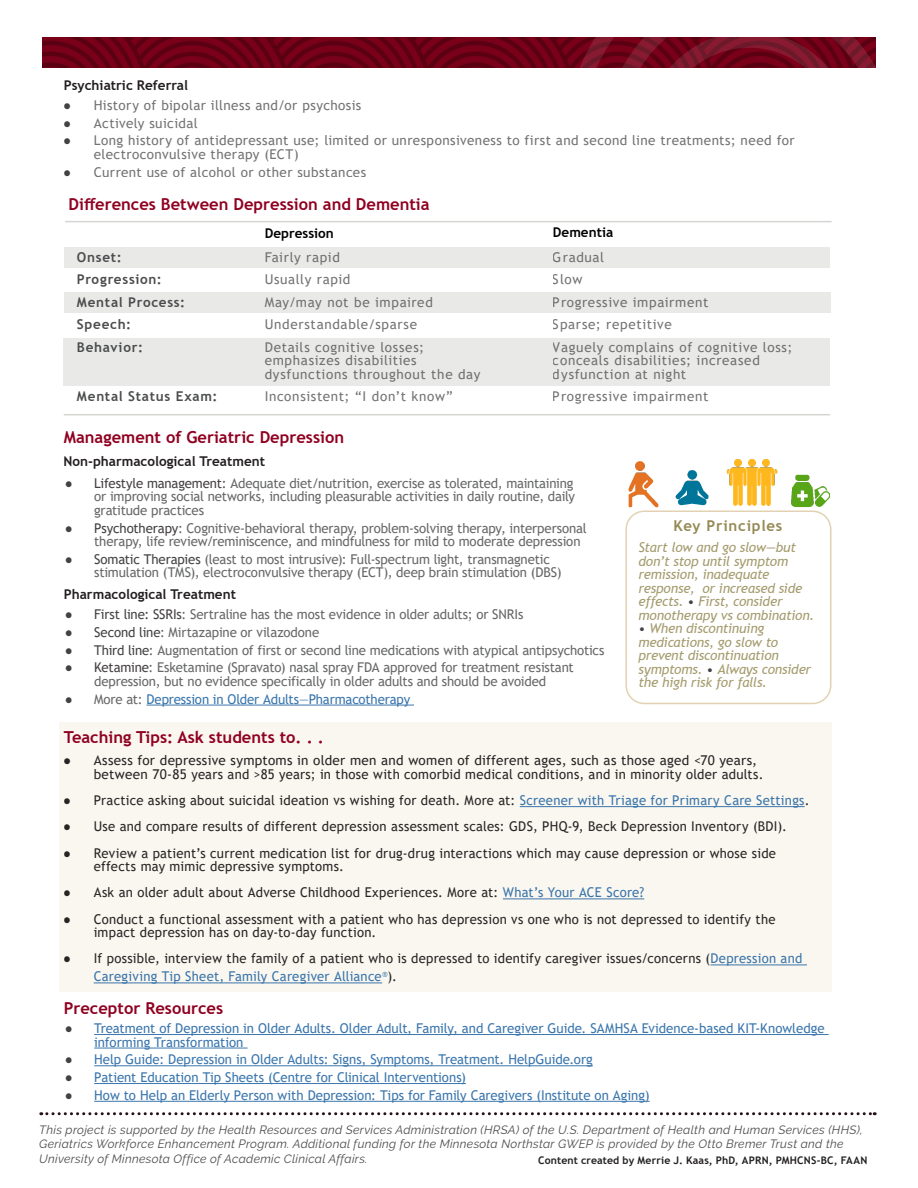
<style>
.page{position:relative;width:918px;height:1188px;background:#fff}
.page>*{position:absolute;margin:0;border:0;box-sizing:border-box;transform-origin:0 0}
.Header_Maroon{font:700 16.5px "Trebuchet MS";color:#900021}
.Sub_headline_16{font:700 16.5px "Trebuchet MS";color:#900021}
.t1{font:700 15px "Trebuchet MS";letter-spacing:.045em;color:#948a54}
.t2{font:13.5px/13.5px "Trebuchet MS";letter-spacing:.02em;color:#000}
.t3{font:13.5px/13.5px "Trebuchet MS";letter-spacing:-.015em;color:#4b4c4d}
.t4{font:13.5px/22.5px "Trebuchet MS";letter-spacing:.04em;color:#5a5a5a}
.t5{font:13.5px/13.5px "Trebuchet MS";letter-spacing:-.005em;color:#175d9e}
.t6{font:italic 13.5px/13.5px "Trebuchet MS";letter-spacing:-.015em;color:#948a54}
.Sub_headline_16-2{font:700 13.5px "Trebuchet MS";color:#231f20}
.t7{font:700 13.5px "Trebuchet MS";letter-spacing:.055em;color:#4b4c4d}
.Sub_headline_16-3{font:700 13.5px "Trebuchet MS";color:#000}
.Info{font:italic 12px/14.4px "Raleway";letter-spacing:.025em;color:#4b4c4d}
._10_pt_Stle_left{font:700 10.5px "Trebuchet MS";letter-spacing:.015em;color:#231f20}
.s1{color:#231f20}
.s2{color:#323332}
.s3{color:#4b4c4d}
.s4{color:#175d9e}
</style>
<div class="page">
<div style="left:59px;top:722px;width:772px;height:270px;background:#faf7f0"></div>
<div style="left:64px;top:247px;width:766px;height:21px;background:#e9eae8"></div>
<div style="left:64px;top:292px;width:766px;height:21px;background:#e9eae8"></div>
<div style="left:64px;top:338px;width:766px;height:48px;background:#e9eae8"></div>
<div style="left:625px;top:511px;width:206px;height:193px;border:2px solid #e2d2b2;border-radius:18px"></div>
<hr style="left:146px;top:705px;width:268px;height:1px;background:#175d9e">
<hr style="left:94px;top:1034px;width:735px;height:1px;background:#175d9e">
<hr style="left:94px;top:1048px;width:154px;height:1px;background:#175d9e">
<hr style="left:94px;top:1066px;width:499px;height:1px;background:#175d9e">
<hr style="left:94px;top:1083px;width:372px;height:1px;background:#175d9e">
<hr style="left:94px;top:1101px;width:556px;height:1px;background:#175d9e">
<img style="left:42px;top:38px;width:834px;height:30px">
<svg style="left:41px;top:1112px;width:834px;height:3px"></svg>
<hr style="left:520px;top:806px;width:285px;height:1px;background:#175d9e">
<hr style="left:503px;top:899px;width:141px;height:1px;background:#175d9e">
<hr style="left:711px;top:965px;width:96px;height:1px;background:#175d9e">
<hr style="left:94px;top:983px;width:288px;height:1px;background:#175d9e">
<hr style="left:64px;top:414px;width:766px;height:1px;background:#d4d6d2">
<hr style="left:65px;top:221px;width:767px;height:1px;background:#d4d6d2">
<img style="left:628px;top:459px;width:203px;height:49px">
<p class="Sub_headline_16-2" style="left:64px;top:77px;width:126px">Psychiatric Referral</p>
<p class="t4" style="left:64px;top:94px;width:299px"><span class="s1">●</span> History of bipolar illness and/or psychosis</p>
<p class="t4" style="left:64px;top:111px;width:135px"><span class="s1">●</span> Actively suicidal</p>
<p class="t4" style="left:94px;top:134px;width:702px;line-height:13.5px;text-indent:-30px"><span class="s1">●</span> Long history of antidepressant use; limited or unresponsiveness to first and second line treatments; need for electroconvulsive therapy (ECT)</p>
<p class="t4" style="left:64px;top:160px;width:304px"><span class="s1">●</span> Current use of alcohol or other substances</p>
<p class="Header_Maroon" style="left:69px;top:194px;width:363px">Differences Between Depression and Dementia</p>
<p class="t7" style="left:77px;top:248px;width:46px">Onset:</p>
<p class="t7" style="left:77px;top:271px;width:87px">Progression:</p>
<p class="t7" style="left:77px;top:293px;width:110px">Mental Process:</p>
<p class="t7" style="left:77px;top:316px;width:56px">Speech:</p>
<p class="t7" style="left:77px;top:338px;width:68px">Behavior:</p>
<p class="t7" style="left:77px;top:388px;width:142px">Mental Status Exam:</p>
<p class="Sub_headline_16-3" style="left:265px;top:225px;width:71px">Depression</p>
<p class="Sub_headline_16-3" style="left:553px;top:224px;width:62px">Dementia</p>
<p class="t4" style="left:265px;top:245px;width:170px">Fairly rapid<br>Usually rapid<br>May/may not be impaired<br>Understandable/sparse<br>Details cognitive losses;</p>
<p class="t4" style="left:265px;top:353px;width:217px;line-height:13.5px">emphasizes disabilities dysfunctions throughout the day</p>
<p class="t4" style="left:265px;top:385px;width:190px">Inconsistent; “I don’t know”</p>
<p class="t4" style="left:553px;top:245px;width:241px">Gradual<br>Slow<br>Progressive impairment<br>Sparse; repetitive<br>Vaguely complains of cognitive loss;</p>
<p class="t4" style="left:553px;top:353px;width:209px;line-height:13.5px">conceals disabilities; increased dysfunction at night</p>
<p class="t4" style="left:553px;top:385px;width:157px">Progressive impairment</p>
<p class="Header_Maroon" style="left:64px;top:426px;width:282px">Management of Geriatric Depression</p>
<p class="t3" style="left:94px;top:476px;width:482px;text-align:justify;text-indent:-30px"><span class="s1">● Lifestyle management</span><span class="s2">:</span> Adequate diet/nutrition, exercise as tolerated, maintaining or improving social networks, including pleasurable activities in daily routine, daily gratitude practices</p>
<p class="t3" style="left:94px;top:521px;width:494px;text-indent:-30px"><span class="s1">● Psychotherapy</span>: Cognitive-behavioral therapy, problem-solving therapy, interpersonal therapy, life review/reminiscence, and mindfulness for mild to moderate depression</p>
<p class="t3" style="left:94px;top:552px;width:469px;text-indent:-30px"><span class="s1">● Somatic Therapies</span> (least to most intrusive): Full-spectrum light, transmagnetic stimulation (TMS), electroconvulsive therapy (ECT), deep brain stimulation (DBS)</p>
<p class="t3" style="left:64px;top:607px;width:461px"><span class="s1">● First line: SSRIs</span>: Sertraline has the most evidence in older adults; or SNRIs</p>
<p class="t3" style="left:64px;top:625px;width:257px"><span class="s1">● Second line</span>: Mirtazapine or vilazodone</p>
<p class="t3" style="left:64px;top:643px;width:542px"><span class="s1">● Third line</span>: Augmentation of first or second line medications with atypical antipsychotics</p>
<p class="t3" style="left:64px;top:661px;width:511px;text-align:center"><span class="s1">● Ketamine</span>: Esketamine (Spravato) nasal spray FDA approved for treatment resistant depression, but no evidence specifically in older adults and should be avoided</p>
<p class="t5" style="left:64px;top:692px;width:348px"><span class="s1">●</span> <span class="s3">More at:</span> Depression in Older Adults—Pharmacotherapy</p>
<p class="Sub_headline_16-2" style="left:63px;top:453px;width:203px">Non-pharmacological Treatment</p>
<p class="Sub_headline_16-2" style="left:64px;top:586px;width:174px">Pharmacological Treatment</p>
<p class="t1" style="left:673px;top:516px;width:110px">Key Principles</p>
<p class="t6" style="left:639px;top:541px;width:177px">Start low and go slow—but don’t stop until symptom remission, inadequate response, or increased side effects. <span class="s1">•</span> First, consider monotherapy vs combination.</p>
<p class="t6" style="left:639px;top:622px;width:174px"><span class="s1">•</span> When discontinuing medications, go slow to prevent discontinuation symptoms. <span class="s1">•</span> Always consider the high risk for falls.</p>
<p class="Header_Maroon" style="left:64px;top:726px;width:261px">Teaching Tips: Ask students to. . .</p>
<p class="t2" style="left:94px;top:754px;width:671px;text-indent:-30px">● Assess for depressive symptoms in older men and women of different ages, such as those aged &lt;70 years, between 70-85 years and &gt;85 years; in those with comorbid medical conditions, and in minority older adults.</p>
<p class="t2" style="left:64px;top:793px;width:747px">● Practice asking about suicidal ideation vs wishing for death. More at: <span class="s4">Screener with Triage for Primary Care Settings</span>.</p>
<p class="t2" style="left:64px;top:820px;width:725px">● Use and compare results of different depression assessment scales: GDS, PHQ-9, Beck Depression Inventory (BDI).</p>
<p class="t2" style="left:94px;top:846px;width:684px;text-indent:-30px">● Review a patient’s current medication list for drug-drug interactions which may cause depression or whose side effects may mimic depressive symptoms.</p>
<p class="t2" style="left:64px;top:886px;width:582px">● Ask an older adult about Adverse Childhood Experiences. More at: <span class="s4">What’s Your ACE Score?</span></p>
<p class="t2" style="left:94px;top:912px;width:683px;text-indent:-30px">● Conduct a functional assessment with a patient who has depression vs one who is not depressed to identify the impact depression has on day-to-day function.</p>
<p class="t2" style="left:94px;top:950px;width:710px;line-height:18px;text-indent:-30px">● If possible, interview the family of a patient who is depressed to identify caregiver issues/concerns (<span class="s4">Depression and<br>Caregiving Tip Sheet, Family Caregiver Alliance</span><sup>®</sup>).</p>
<p class="Sub_headline_16" style="left:64px;top:998px;width:161px">Preceptor Resources</p>
<p class="t5" style="left:94px;top:1021px;width:732px;text-indent:-30px"><span class="s1">●</span> Treatment of Depression in Older Adults. Older Adult, Family, and Caregiver Guide. SAMHSA Evidence-based KIT-Knowledge informing Transformation</p>
<p class="t5" style="left:64px;top:1053px;width:530px"><span class="s1">●</span> Help Guide: Depression in Older Adults: Signs, Symptoms, Treatment. HelpGuide.org</p>
<p class="t5" style="left:64px;top:1070px;width:403px"><span class="s1">●</span> Patient Education Tip Sheets (Centre for Clinical Interventions)</p>
<p class="t5" style="left:64px;top:1088px;width:587px"><span class="s1">●</span> How to Help an Elderly Person with Depression: Tips for Family Caregivers (Institute on Aging)</p>
<p class="Info" style="left:39px;top:1122px;width:825px">This project is supported by the Health Resources and Services Administration (HRSA) of the U.S. Department of Health and Human Services (HHS),<br>Geriatrics Workforce Enhancement Program. Additional funding for the Minnesota Northstar GWEP is provided by the Otto Bremer Trust and the<br>University of Minnesota Office of Academic Clinical Affairs.</p>
<p class="_10_pt_Stle_left" style="left:538px;top:1154px;width:331px">Content created by Merrie J. Kaas, PhD, APRN, PMHCNS-BC, FAAN</p>
</div>
